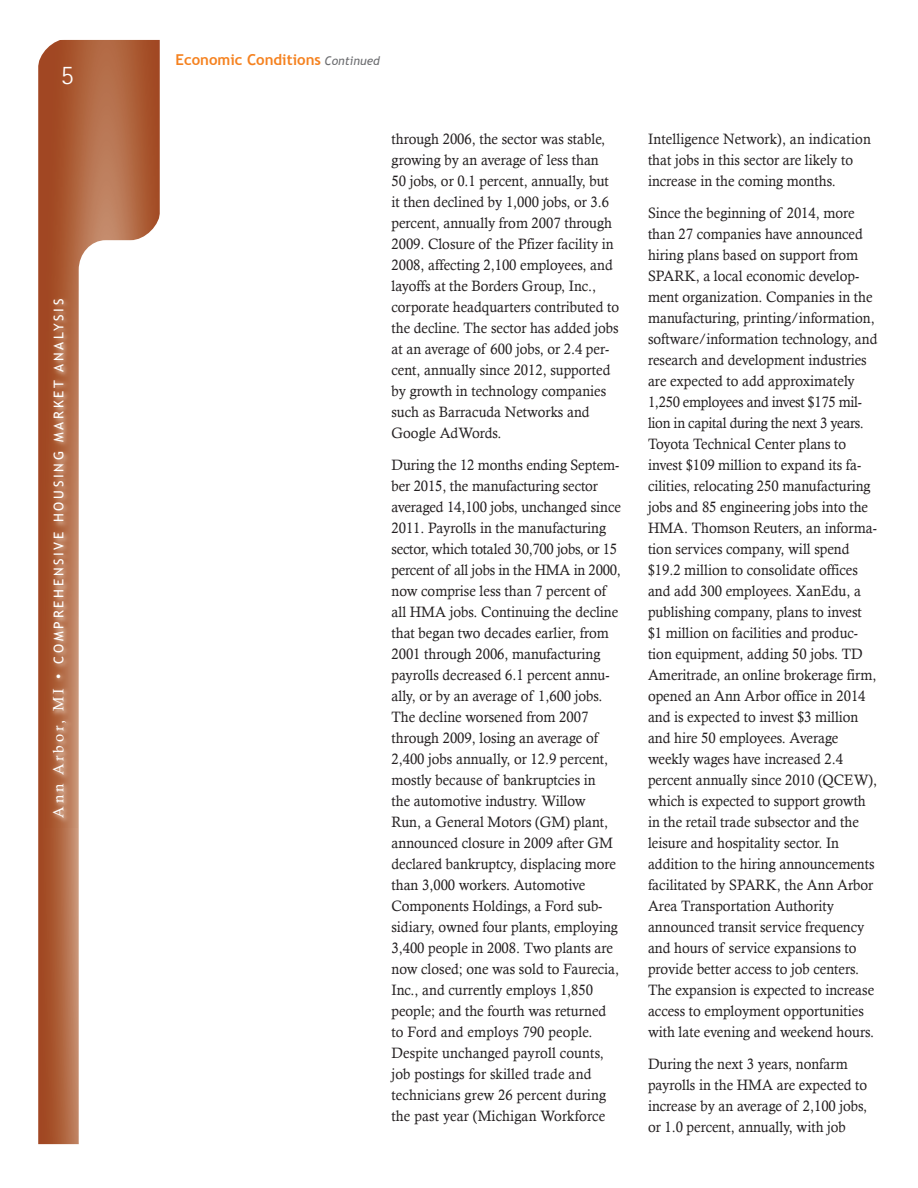
<style>
.page{position:relative;width:918px;height:1188px;background:#fff}
.page>*{position:absolute;margin:0;border:0;box-sizing:border-box;transform-origin:0 0}
.t1{font:300 27px "Rotis Sans Serif";color:#fff}
.body_text{font:15px/21px "Calisto";color:#231f20;scale:.95 1}
.t2{font:700 15px "Trebuchet MS";color:#f58220}
.t3{font:13.5px "Trebuchet MS";letter-spacing:.2em;color:#fff}
.s1{font-family:"Calisto";font-size:15px}
.s2{font-weight:400;font-style:italic;font-size:12px;color:#6d6e71}
</style>
<div class="page">
<svg style="left:38px;top:40px;width:122px;height:1104px;background:#af6440"></svg>
<svg style="left:79px;top:240px;width:81px;height:904px"></svg>
<svg style="left:38px;top:39px;width:30px;height:30px"></svg>
<svg style="left:130px;top:210px;width:30px;height:36px"></svg>
<img style="left:46px;top:290px;width:31px;height:537px">
<h1 class="t1" style="left:61px;top:60px;width:14px">5</h1>
<p class="t3" style="left:51px;top:818px;width:520px;rotate:-90deg"><span class="s1">Ann Arbor, MI •</span> COMPREHENSIVE HOUSING MARKET ANALYSIS</p>
<p class="t2" style="left:176px;top:50px;width:206px">Economic Conditions <span class="s2">Continued</span></p>
<p class="body_text" style="left:392px;top:128px;width:241px">through 2006, the sector was stable, growing by an average of less than<br>50 jobs, or 0.1 percent, annually, but it then declined by 1,000 jobs, or 3.6 percent, annually from 2007 through 2009. Closure of the Pfizer facility in 2008, affecting 2,100 employees, and layoffs at the Borders Group, Inc., corporate headquarters contributed to the decline. The sector has added jobs at an average of 600 jobs, or 2.4 per&shy;cent, annually since 2012, supported by growth in technology companies such as Barracuda Networks and Google AdWords.</p>
<p class="body_text" style="left:392px;top:454px;width:243px">During the 12 months ending Septem&shy;ber 2015, the manufacturing sector averaged 14,100 jobs, unchanged since 2011. Payrolls in the manufacturing sector, which totaled 30,700 jobs, or 15 percent of all jobs in the HMA in 2000, now comprise less than 7 percent of all HMA jobs. Continuing the decline that began two decades earlier, from 2001 through 2006, manufacturing payrolls decreased 6.1 percent annu&shy;ally, or by an average of 1,600 jobs.<br>The decline worsened from 2007 through 2009, losing an average of 2,400 jobs annually, or 12.9 percent, mostly because of bankruptcies in<br>the automotive industry. Willow<br>Run, a General Motors (GM) plant, announced closure in 2009 after GM declared bankruptcy, displacing more than 3,000 workers. Automotive Components Holdings, a Ford sub&shy;sidiary, owned four plants, employing 3,400 people in 2008. Two plants are now closed; one was sold to Faurecia, Inc., and currently employs 1,850 people; and the fourth was returned to Ford and employs 790 people.<br>Despite unchanged payroll counts, job postings for skilled trade and technicians grew 26 percent during the past year (Michigan Workforce</p>
<p class="body_text" style="left:648px;top:128px;width:236px">Intelligence Network), an indication that jobs in this sector are likely to increase in the coming months.</p>
<p class="body_text" style="left:648px;top:202px;width:243px">Since the beginning of 2014, more than 27 companies have announced hiring plans based on support from SPARK, a local economic develop&shy;ment organization. Companies in the manufacturing, printing/information, software/information technology, and research and development industries are expected to add approximately 1,250 employees and invest $175 mil&shy;lion in capital during the next 3 years.<br>Toyota Technical Center plans to invest $109 million to expand its fa&shy;cilities, relocating 250 manufacturing jobs and 85 engineering jobs into the HMA. Thomson Reuters, an informa&shy;tion services company, will spend $19.2 million to consolidate offices and add 300 employees. XanEdu, a publishing company, plans to invest $1 million on facilities and produc&shy;tion equipment, adding 50 jobs. TD Ameritrade, an online brokerage firm, opened an Ann Arbor office in 2014 and is expected to invest $3 million and hire 50 employees. Average weekly wages have increased 2.4 percent annually since 2010 (QCEW), which is expected to support growth in the retail trade subsector and the leisure and hospitality sector. In addition to the hiring announcements facilitated by SPARK, the Ann Arbor Area Transportation Authority announced transit service frequency and hours of service expansions to provide better access to job centers.<br>The expansion is expected to increase access to employment opportunities with late evening and weekend hours.</p>
<p class="body_text" style="left:648px;top:1053px;width:232px">During the next 3 years, nonfarm payrolls in the HMA are expected to increase by an average of 2,100 jobs, or 1.0 percent, annually, with job</p>
</div>
